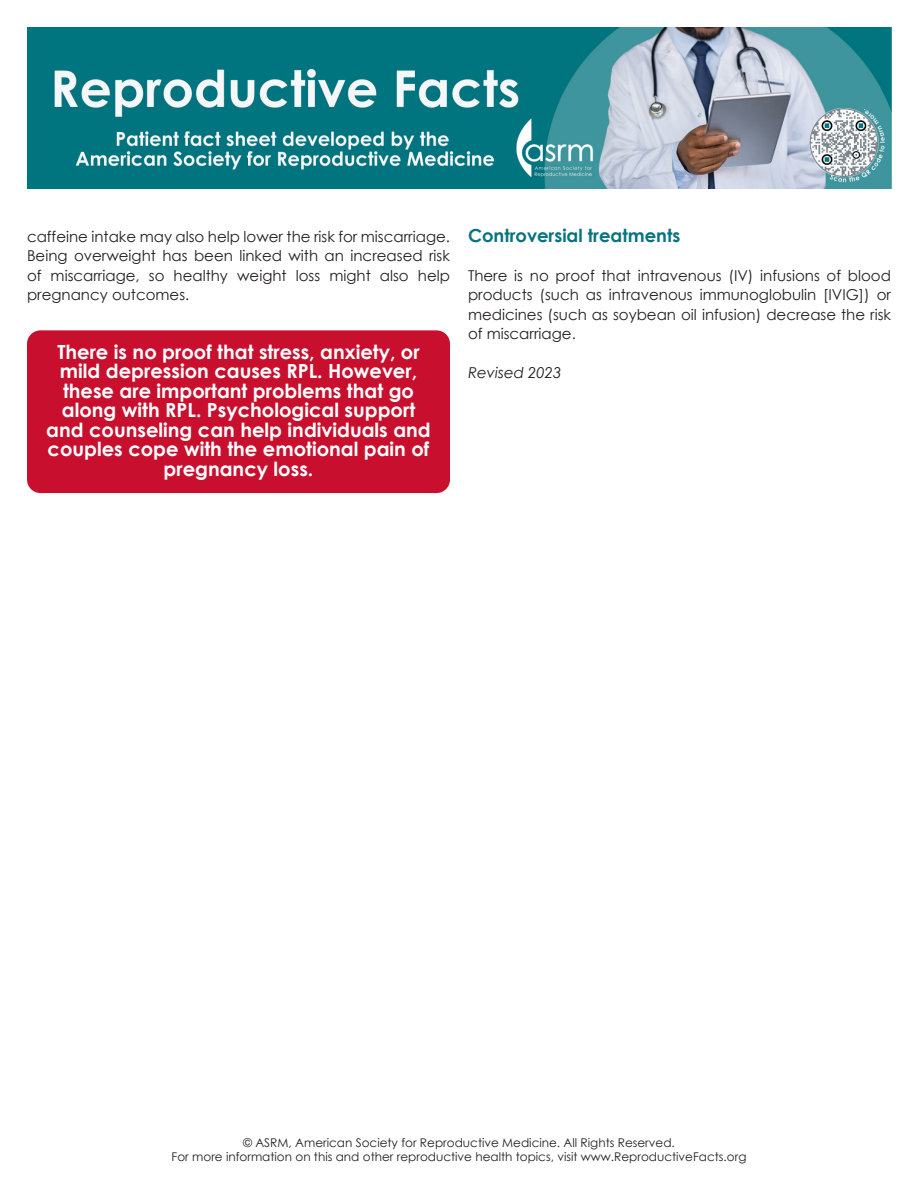
<style>
.page{position:relative;width:918px;height:1188px;background:#fff}
.page>*{position:absolute;margin:0;border:0;box-sizing:border-box;transform-origin:0 0}
.Red_Summary{font:700 19.5px/19.5px "Century Gothic";color:#fff;text-align:center}
.Subheading{font:700 18px "Century Gothic";color:#05747f}
.Main_Body{font:15px/19.5px "Century Gothic";color:#231f20;text-align:justify}
.Main_Body-2{font:italic 15px "Century Gothic";color:#231f20}
.t1{font:12px/14.4px "Century Gothic";color:#231f20;text-align:center}
</style>
<div class="page">
<div style="left:27px;top:330px;width:423px;height:163px;background:#c8102e;border-radius:14px"></div>
<img style="left:27px;top:27px;width:864px;height:162px">
<p class="Main_Body" style="left:27px;top:226px;width:425px">caffeine intake may also help lower the risk for miscarriage.<br>Being overweight has been linked with an increased risk of miscarriage, so healthy weight loss might also help pregnancy outcomes.</p>
<p class="Red_Summary" style="left:46px;top:341px;width:386px">There is no proof that stress, anxiety, or mild depression causes RPL. However, these are important problems that go along with RPL. Psychological support and counseling can help individuals and couples cope with the emotional pain of pregnancy loss.</p>
<p class="Subheading" style="left:468px;top:221px;width:214px">Controversial treatments</p>
<p class="Main_Body" style="left:468px;top:265px;width:425px">There is no proof that intravenous (IV) infusions of blood products (such as intravenous immunoglobulin [IVIG]) or medicines (such as soybean oil infusion) decrease the risk of miscarriage.</p>
<p class="Main_Body-2" style="left:468px;top:362px;width:95px">Revised 2023</p>
<p class="t1" style="left:172px;top:1135px;width:576px">© ASRM, American Society for Reproductive Medicine. All Rights Reserved.<br>For more information on this and other reproductive health topics, visit www.ReproductiveFacts.org</p>
</div>
